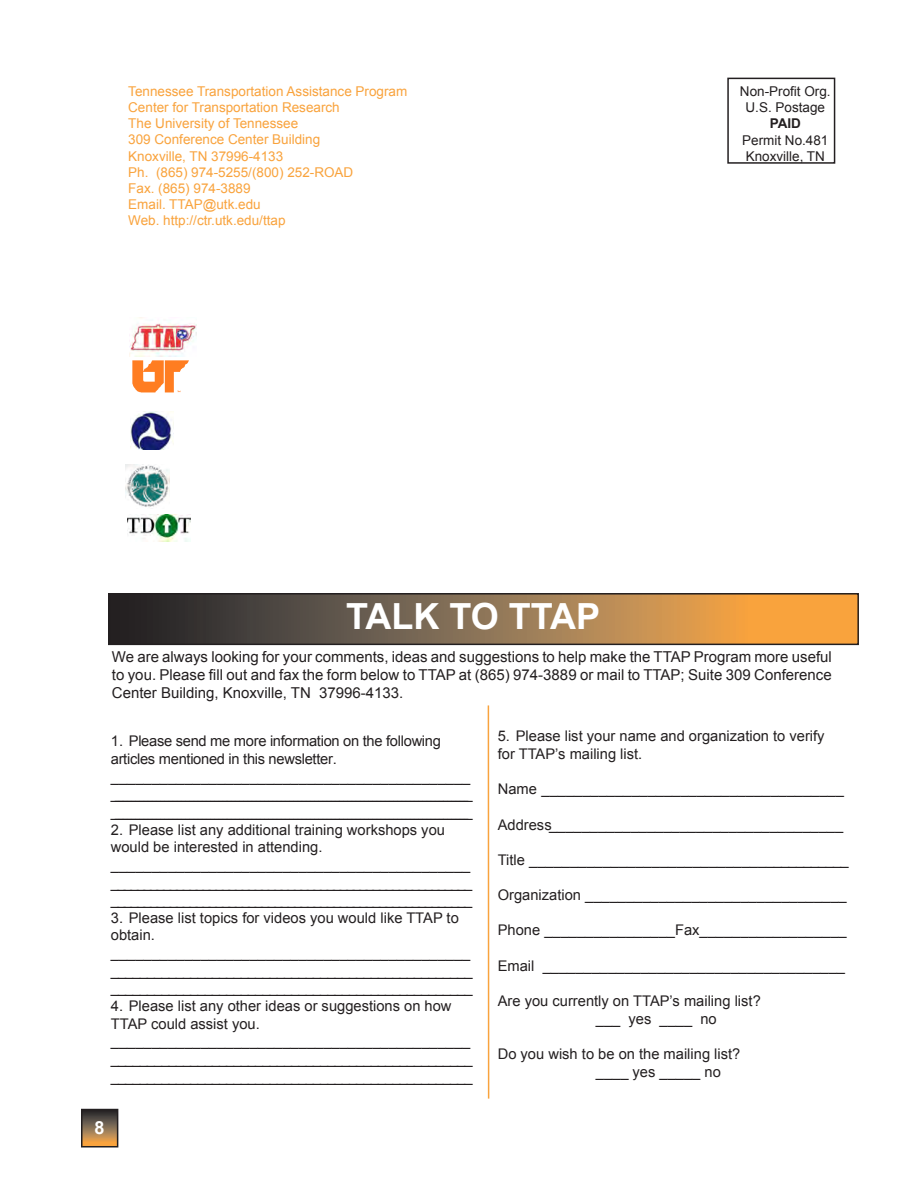
<style>
.page{position:relative;width:918px;height:1188px;background:#fff}
.page>*{position:absolute;margin:0;border:0;box-sizing:border-box;transform-origin:0 0}
.t1{font:700 36px "Arial";color:#fff}
.t2{font:700 18px "Arial";color:#fff}
.t3{font:15px/18px "Arial";color:#231f20;text-align:justify}
.t4{font:14.7px/17.7px "Arial";color:#231f20}
.t5{font:14.7px/17.7px "Arial";letter-spacing:-.02em;color:#231f20}
.t6{font:13.5px/16.2px "Arial";color:#f9a33d}
.t7{font:13.5px "Arial";color:#231f20}
.t8{font:700 13.5px "Arial";color:#231f20}
</style>
<div class="page">
<svg style="left:84px;top:1112px;width:31px;height:33px"></svg>
<div style="left:81px;top:1109px;width:37px;height:39px;border:2px solid #231f20"></div>
<svg style="left:111px;top:596px;width:745px;height:46px;background:#926f47"></svg>
<div style="left:108px;top:593px;width:751px;height:52px;border:2px solid #231f20"></div>
<hr style="left:488px;top:705px;width:1px;height:394px;background:#f9a33d">
<img style="left:126px;top:465px;width:43px;height:42px">
<img style="left:130px;top:411px;width:44px;height:39px">
<img style="left:128px;top:514px;width:62px;height:27px">
<img style="left:129px;top:323px;width:67px;height:34px">
<img style="left:132px;top:360px;width:56px;height:33px">
<div style="left:727px;top:78px;width:108px;height:86px;border:2px solid #231f20"></div>
<p class="t6" style="left:128px;top:83px;width:281px">Tennessee Transportation Assistance Program</p>
<p class="t6" style="left:128px;top:99px;width:213px">Center for Transportation Research</p>
<p class="t6" style="left:128px;top:115px;width:194px">The University of Tennessee<br>309 Conference Center Building</p>
<p class="t6" style="left:128px;top:148px;width:227px">Knoxville, TN 37996-4133<br>Ph. (865) 974-5255/(800) 252-ROAD<br>Fax. (865) 974-3889</p>
<p class="t6" style="left:128px;top:196px;width:159px">Email. TTAP@utk.edu<br>Web. http://ctr.utk.edu/ttap</p>
<p class="t7" style="left:740px;top:82px;width:92px">Non-Profit Org.</p>
<p class="t7" style="left:746px;top:99px;width:81px">U.S. Postage</p>
<p class="t8" style="left:770px;top:115px;width:33px">PAID</p>
<p class="t7" style="left:742px;top:131px;width:88px">Permit No.481</p>
<p class="t7" style="left:746px;top:147px;width:81px">Knoxville, TN</p>
<p class="t1" style="left:346px;top:592px;width:255px">TALK TO TTAP</p>
<p class="t3" style="left:112px;top:648px;width:721px">We are always looking for your comments, ideas and suggestions to help make the TTAP Program more useful to you. Please fill out and fax the form below to TTAP at (865) 974-3889 or mail to TTAP; Suite 309 Conference Center Building, Knoxville, TN 37996-4133.</p>
<p class="t5" style="left:111px;top:733px;width:332px">1. Please send me more information on the following articles mentioned in this newsletter.</p>
<p class="t4" style="left:111px;top:768px;width:363px">____________________________________________ ______________________________________________________________________________________ ______________________________________________________________________________________</p>
<p class="t4" style="left:111px;top:821px;width:336px">2. Please list any additional training workshops you would be interested in attending.</p>
<p class="t4" style="left:111px;top:856px;width:363px">____________________________________________ _______________________________________________________ _______________________________________________________</p>
<p class="t4" style="left:111px;top:909px;width:350px">3. Please list topics for videos you would like TTAP to obtain.</p>
<p class="t4" style="left:111px;top:944px;width:363px">____________________________________________ __________________________________________________ __________________________________________________</p>
<p class="t4" style="left:111px;top:997px;width:342px">4. Please list any other ideas or suggestions on how<br>TTAP could assist you.</p>
<p class="t4" style="left:111px;top:1032px;width:363px">____________________________________________ __________________________________________________ __________________________________________________</p>
<p class="t4" style="left:498px;top:728px;width:328px">5. Please list your name and organization to verify</p>
<p class="t4" style="left:498px;top:745px;width:146px">for TTAP’s mailing list.</p>
<p class="t4" style="left:498px;top:780px;width:348px">Name _____________________________________</p>
<p class="t4" style="left:498px;top:816px;width:347px">Address____________________________________</p>
<p class="t4" style="left:498px;top:851px;width:353px">Title ________________________________________</p>
<p class="t4" style="left:498px;top:886px;width:350px">Organization ________________________________</p>
<p class="t4" style="left:498px;top:922px;width:350px">Phone ________________Fax__________________</p>
<p class="t4" style="left:498px;top:957px;width:349px">Email _____________________________________</p>
<p class="t4" style="left:498px;top:992px;width:265px">Are you currently on TTAP’s mailing list?</p>
<p class="t4" style="left:596px;top:1010px;width:122px">___ yes ____ no</p>
<p class="t4" style="left:498px;top:1045px;width:244px">Do you wish to be on the mailing list?</p>
<p class="t4" style="left:596px;top:1063px;width:127px">____ yes _____ no</p>
<p class="t2" style="left:94px;top:1116px;width:12px">8</p>
</div>
